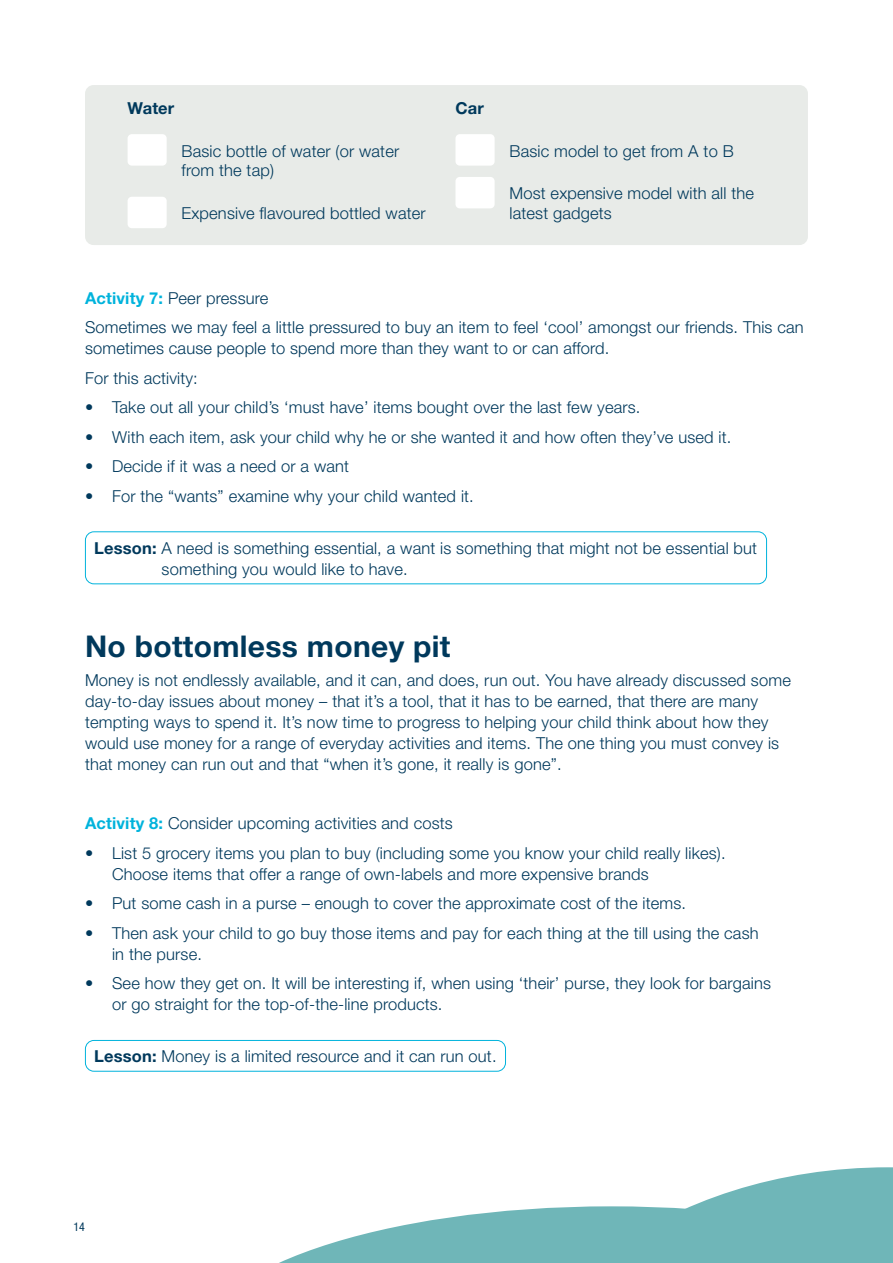
<style>
.page{position:relative;width:893px;height:1263px;background:#fff}
.page>*{position:absolute;margin:0;border:0;box-sizing:border-box;transform-origin:0 0}
.t1{font:700 30px "Helvetica Neue LT Std";letter-spacing:.01em;color:#00395c}
.t2{font:300 16.5px/21px "Helvetica Neue LT Std";letter-spacing:.01em;color:#00395c}
.t3{font:700 16.5px "Helvetica Neue LT Std";letter-spacing:.01em;color:#00395c}
.t4{font:condensed 12px "Helvetica Neue LT Std";color:#00395c}
.s1{font-weight:700;color:#00b3dc}
.s2{font-weight:700}
</style>
<div class="page">
<div style="left:85px;top:85px;width:723px;height:160px;background:#e8ebe8;border-radius:9px"></div>
<div style="left:128px;top:134px;width:39px;height:32px;background:#fff;border-radius:4px"></div>
<div style="left:128px;top:197px;width:39px;height:31px;background:#fff;border-radius:4px"></div>
<div style="left:455px;top:134px;width:40px;height:32px;background:#fff;border-radius:4px"></div>
<div style="left:455px;top:177px;width:40px;height:31px;background:#fff;border-radius:4px"></div>
<div style="left:85px;top:531px;width:682px;height:53px;border:1px solid #00b3dc;border-radius:9px"></div>
<div style="left:85px;top:1040px;width:421px;height:31px;border:1px solid #00b3dc;border-radius:9px"></div>
<svg style="left:279px;top:1167px;width:614px;height:96px"></svg>
<p class="t3" style="left:128px;top:98px;width:48px">Water</p>
<p class="t2" style="left:182px;top:140px;width:219px;line-height:19.8px">Basic bottle of water (or water from the tap)</p>
<p class="t2" style="left:182px;top:202px;width:246px">Expensive flavoured bottled water</p>
<p class="t3" style="left:455px;top:98px;width:30px">Car</p>
<p class="t2" style="left:509px;top:140px;width:226px">Basic model to get from A to B</p>
<p class="t2" style="left:509px;top:183px;width:246px;line-height:19.8px">Most expensive model with all the latest gadgets</p>
<p class="t2" style="left:85px;top:287px;width:185px"><span class="s1">Activity 7:</span> Peer pressure</p>
<p class="t2" style="left:85px;top:316px;width:720px">Sometimes we may feel a little pressured to buy an item to feel ‘cool’ amongst our friends. This can sometimes cause people to spend more than they want to or can afford.</p>
<p class="t2" style="left:85px;top:367px;width:114px">For this activity:</p>
<p class="t2" style="left:85px;top:396px;width:557px">• Take out all your child’s ‘must have’ items bought over the last few years.</p>
<p class="t2" style="left:85px;top:426px;width:648px">• With each item, ask your child why he or she wanted it and how often they’ve used it.</p>
<p class="t2" style="left:85px;top:455px;width:265px">• Decide if it was a need or a want</p>
<p class="t2" style="left:85px;top:485px;width:390px">• For the “wants” examine why your child wanted it.</p>
<p class="t2" style="left:162px;top:537px;width:597px;text-indent:-67px"><span class="s2">Lesson:</span> A need is something essential, a want is something that might not be essential but something you would like to have.</p>
<p class="t1" style="left:85px;top:627px;width:367px">No bottomless money pit</p>
<p class="t2" style="left:85px;top:669px;width:707px">Money is not endlessly available, and it can, and does, run out. You have already discussed some day-to-day issues about money – that it’s a tool, that it has to be earned, that there are many tempting ways to spend it. It’s now time to progress to helping your child think about how they would use money for a range of everyday activities and items. The one thing you must convey is that money can run out and that “when it’s gone, it really is gone”.</p>
<p class="t2" style="left:85px;top:812px;width:369px"><span class="s1">Activity 8:</span> Consider upcoming activities and costs</p>
<p class="t2" style="left:112px;top:842px;width:615px;text-indent:-27px">• List 5 grocery items you plan to buy (including some you know your child really likes).<br>Choose items that offer a range of own-labels and more expensive brands</p>
<p class="t2" style="left:85px;top:892px;width:602px">• Put some cash in a purse – enough to cover the approximate cost of the items.</p>
<p class="t2" style="left:112px;top:922px;width:648px;text-indent:-27px">• Then ask your child to go buy those items and pay for each thing at the till using the cash in the purse.</p>
<p class="t2" style="left:112px;top:972px;width:661px;text-indent:-27px">• See how they get on. It will be interesting if, when using ‘their’ purse, they look for bargains or go straight for the top-of-the-line products.</p>
<p class="t2" style="left:94px;top:1045px;width:404px"><span class="s2">Lesson:</span> Money is a limited resource and it can run out.</p>
<p class="t4" style="left:74px;top:1220px;width:13px">14</p>
</div>
